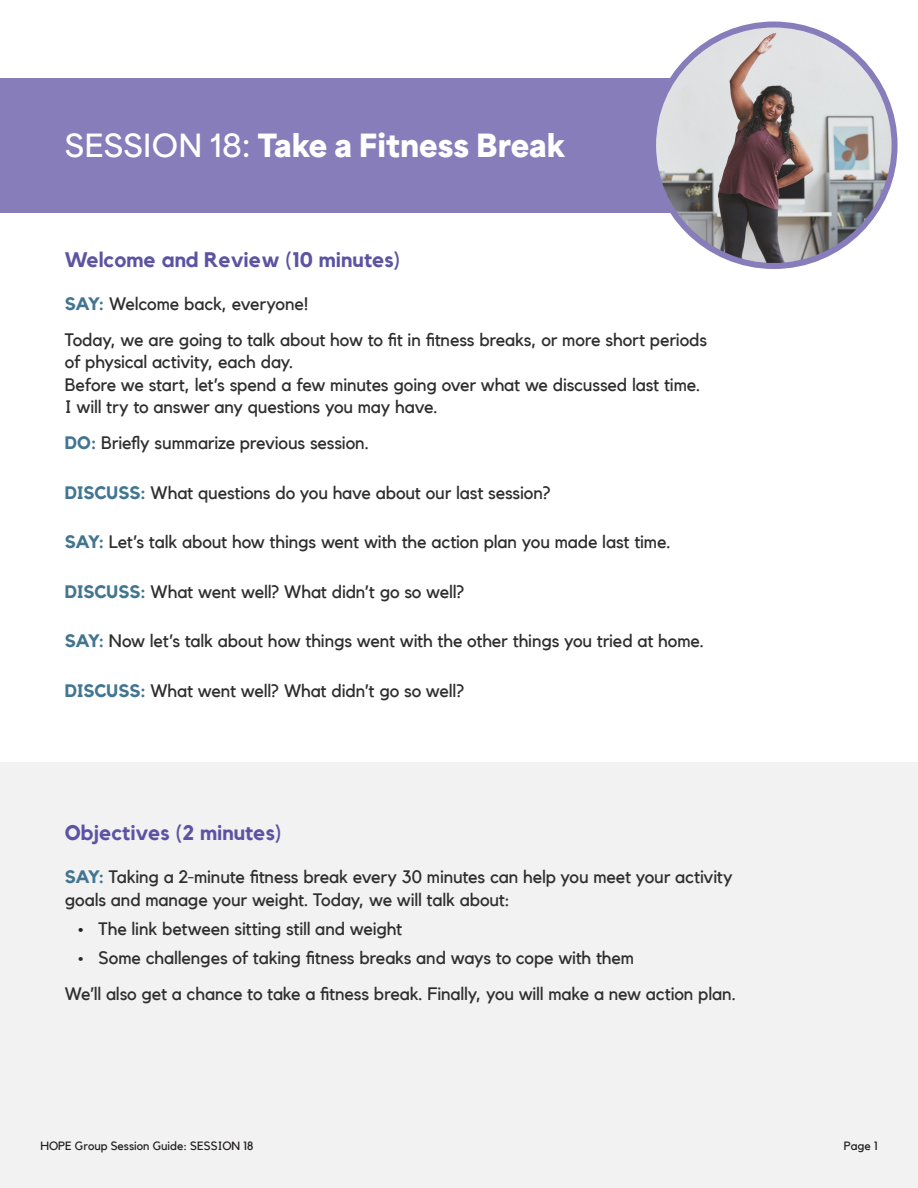
<style>
.page{position:relative;width:918px;height:1188px;background:#fff}
.page>*{position:absolute;margin:0;border:0;box-sizing:border-box;transform-origin:0 0}
.t1{font:900 30px "Area Normal";color:#fff}
.purple_14_Header_Spacing{font:700 21px "Kollektif";color:#5c54a3}
.space_before_blue_header{font:18px/22.5px "Kollektif";letter-spacing:-.01em;color:#2e2e2e}
.body_spacing{font:18px "Kollektif";letter-spacing:-.01em;color:#2e2e2e}
.t2{font:12px "Kollektif";color:#231f20}
.s1{font-weight:600}
.s2{font-weight:700;color:#427591}
.s3{color:#231f20}
</style>
<div class="page">
<div style="left:0;top:763px;width:918px;height:425px;background:#f2f2f2"></div>
<div style="left:0;top:78px;width:688px;height:135px;background:#877dba"></div>
<img style="left:653px;top:25px;width:242px;height:241px;border-radius:121px">
<div style="left:650px;top:22px;width:248px;height:247px;border:6px solid #877dba;border-radius:50%"></div>
<p class="t1" style="left:65px;top:118px;width:502px"><span class="s1">SESSION 18:</span> Take a Fitness Break</p>
<p class="purple_14_Header_Spacing" style="left:65px;top:247px;width:337px">Welcome and Review (10 minutes)</p>
<p class="space_before_blue_header" style="left:65px;top:292px;width:245px"><span class="s2">SAY:</span> Welcome back, everyone!</p>
<p class="space_before_blue_header" style="left:65px;top:328px;width:644px">Today, we are going to talk about how to fit in fitness breaks, or more short periods of physical activity, each day.</p>
<p class="space_before_blue_header" style="left:65px;top:373px;width:637px">Before we start, let’s spend a few minutes going over what we discussed last time.<br>I will try to answer any questions you may have.</p>
<p class="space_before_blue_header" style="left:65px;top:432px;width:306px"><span class="s2">DO:</span> Briefly summarize previous session.</p>
<p class="space_before_blue_header" style="left:65px;top:481px;width:488px"><span class="s2">DISCUSS:</span> What questions do you have about our last session?</p>
<p class="space_before_blue_header" style="left:65px;top:531px;width:607px"><span class="s2">SAY:</span> Let’s talk about how things went with the action plan you made last time.</p>
<p class="space_before_blue_header" style="left:65px;top:580px;width:401px"><span class="s2">DISCUSS:</span> What went well? What didn’t go so well?</p>
<p class="space_before_blue_header" style="left:65px;top:630px;width:641px"><span class="s2">SAY:</span> Now let’s talk about how things went with the other things you tried at home.</p>
<p class="space_before_blue_header" style="left:65px;top:679px;width:401px"><span class="s2">DISCUSS:</span> What went well? What didn’t go so well?</p>
<p class="purple_14_Header_Spacing" style="left:65px;top:821px;width:218px">Objectives (2 minutes)</p>
<p class="space_before_blue_header" style="left:65px;top:866px;width:670px"><span class="s2">SAY:</span> Taking a 2-minute fitness break every 30 minutes can help you meet your activity goals and manage your weight. Today, we will talk about:</p>
<p class="space_before_blue_header" style="left:78px;top:917px;width:326px"><span class="s3">•</span> The link between sitting still and weight</p>
<p class="space_before_blue_header" style="left:78px;top:947px;width:557px">• Some challenges of taking fitness breaks and ways to cope with them</p>
<p class="body_spacing" style="left:65px;top:983px;width:673px">We’ll also get a chance to take a fitness break. Finally, you will make a new action plan.</p>
<p class="t2" style="left:40px;top:1139px;width:214px">HOPE Group Session Guide: SESSION 18</p>
<p class="t2" style="left:844px;top:1139px;width:35px">Page 1</p>
</div>
